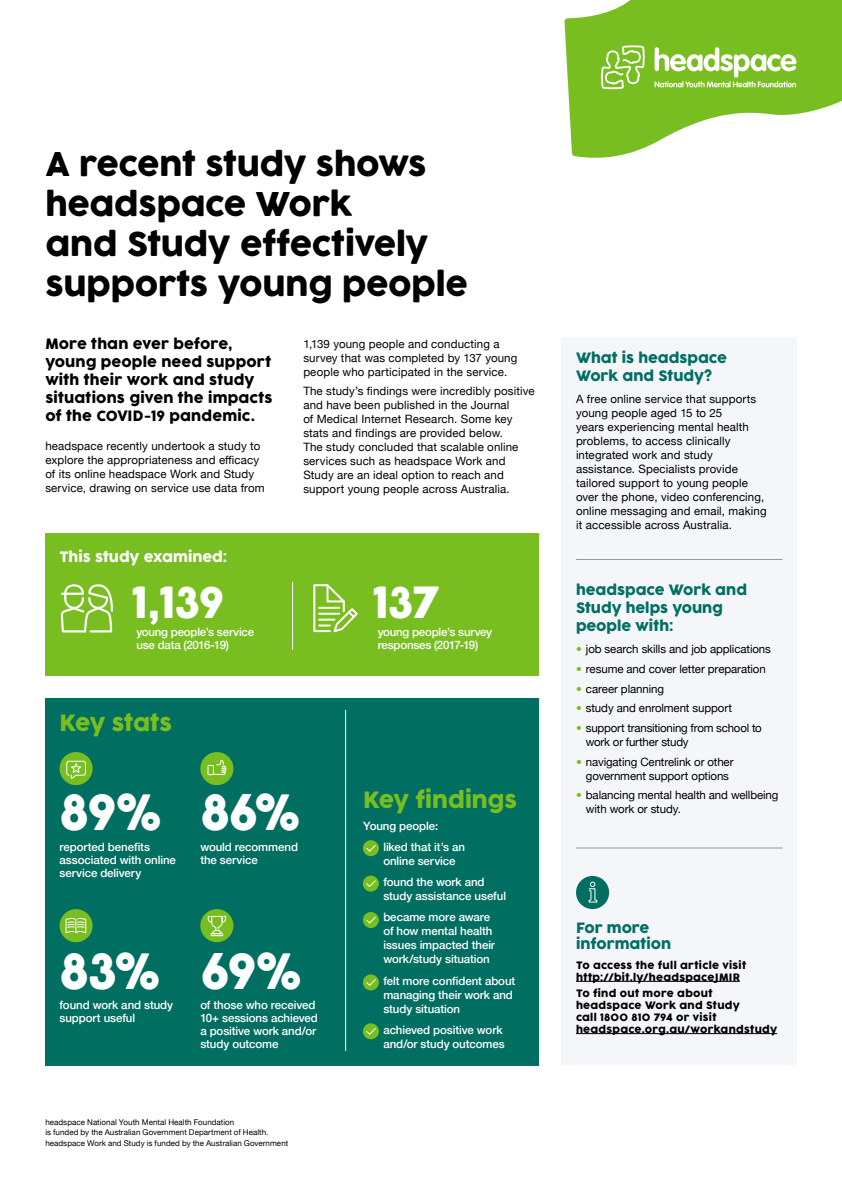
<style>
.page{position:relative;width:842px;height:1191px;background:#fff}
.page>*{position:absolute;margin:0;border:0;box-sizing:border-box;transform-origin:0 0}
.t1{font:48px "Cocogoose";letter-spacing:-.035em;color:#fff}
.t2{font:42px "Cocogoose";letter-spacing:-.025em;color:#fff}
.t3{font:32px/40px "Cocogoose";letter-spacing:-.01em;color:#000}
.t4{font:22px "Cocogoose";letter-spacing:-.015em;color:#78be20}
.t5{font:14px/18px "Cocogoose";letter-spacing:.005em;color:#000}
.t6{font:14px/18px "Cocogoose";letter-spacing:-.005em;color:#006f62}
.t7{font:14px "Cocogoose";letter-spacing:-.005em;color:#fff}
.t8{font:11.5px/14px "Helvetica Neue";letter-spacing:.01em;color:#000}
.t9{font:500 11.5px/13px "Helvetica Neue";letter-spacing:-.01em;color:#fff}
.t10{font:11.5px/19.7px "Helvetica Neue";letter-spacing:-.01em;color:#000}
.t11{font:11.5px/19.7px "Helvetica Neue";letter-spacing:-.015em;color:#000}
.t12{font:10px/12px "Cocogoose";letter-spacing:.025em;color:#000}
.t13{font:8px/10.5px "Helvetica Neue";letter-spacing:.005em;color:#000}
</style>
<div class="page">
<svg style="left:564px;top:0;width:278px;height:158px;fill:#78be20"></svg>
<div style="left:561px;top:337px;width:236px;height:728px;background:#f5f6f9"></div>
<div style="left:45px;top:533px;width:494px;height:143px;background:#78be20"></div>
<hr style="left:292px;top:582px;width:1px;height:67px;background:#fff">
<div style="left:45px;top:698px;width:494px;height:367px;background:#006f62"></div>
<hr style="left:345px;top:710px;width:1px;height:341px;background:#fff">
<hr style="left:576px;top:981px;width:164px;height:1px;background:#000">
<hr style="left:576px;top:1033px;width:201px;height:1px;background:#000">
<div style="left:60px;top:752px;width:33px;height:33px;background:#78be20;border-radius:50%"></div>
<svg style="left:70px;top:763px;width:12px;height:15px"></svg>
<div style="left:66px;top:761px;width:20px;height:14px;border:1px solid #fff;border-radius:2px"></div>
<div style="left:200px;top:752px;width:33px;height:33px;background:#78be20;border-radius:50%"></div>
<svg style="left:214px;top:760px;width:13px;height:15px"></svg>
<div style="left:208px;top:765px;width:6px;height:10px;border:1px solid #fff"></div>
<div style="left:576px;top:876px;width:33px;height:33px;background:#006f62;border-radius:50%"></div>
<svg style="left:588px;top:881px;width:10px;height:22px"></svg>
<div style="left:200px;top:909px;width:33px;height:33px;background:#78be20;border-radius:50%"></div>
<svg style="left:207px;top:915px;width:19px;height:21px"></svg>
<div style="left:60px;top:909px;width:33px;height:33px;background:#78be20;border-radius:50%"></div>
<svg style="left:65px;top:917px;width:22px;height:17px"></svg>
<svg style="left:363px;top:840px;width:16px;height:16px"></svg>
<svg style="left:365px;top:844px;width:12px;height:8px"></svg>
<svg style="left:363px;top:875px;width:16px;height:16px"></svg>
<svg style="left:365px;top:879px;width:12px;height:9px"></svg>
<svg style="left:363px;top:912px;width:16px;height:16px"></svg>
<svg style="left:365px;top:915px;width:12px;height:9px"></svg>
<div style="left:363px;top:974px;width:16px;height:16px;background:#78be20;border-radius:50%"></div>
<svg style="left:366px;top:979px;width:10px;height:7px"></svg>
<div style="left:363px;top:1023px;width:16px;height:16px;background:#78be20;border-radius:50%"></div>
<svg style="left:366px;top:1028px;width:10px;height:7px"></svg>
<svg style="left:60px;top:584px;width:53px;height:49px"></svg>
<svg style="left:313px;top:584px;width:45px;height:49px"></svg>
<hr style="left:576px;top:559px;width:206px;height:1px;background:#90979e">
<hr style="left:576px;top:848px;width:206px;height:1px;background:#90979e">
<svg style="left:601px;top:45px;width:44px;height:44px"></svg>
<svg style="left:655px;top:47px;width:141px;height:40px"></svg>
<h3 class="t3" style="left:45px;top:146px;width:424px">A recent study shows headspace Work<br>and Study effectively supports young people</h3>
<p class="t5" style="left:45px;top:335px;width:229px">More than ever before, young people need support with their work and study situations given the impacts of the COVID-19 pandemic.</p>
<p class="t8" style="left:45px;top:439px;width:221px">headspace recently undertook a study to explore the appropriateness and efficacy of its online headspace Work and Study service, drawing on service use data from</p>
<p class="t7" style="left:60px;top:547px;width:169px">This study examined:</p>
<h2 class="t2" style="left:132px;top:573px;width:94px">1,139</h2>
<p class="t9" style="left:136px;top:624px;width:119px">young people’s service use data (2016-19)</p>
<h3 class="t4" style="left:60px;top:707px;width:114px">Key stats</h3>
<p class="t8" style="left:303px;top:338px;width:216px">1,139 young people and conducting a survey that was completed by 137 young people who participated in the service.</p>
<p class="t8" style="left:303px;top:384px;width:233px">The study’s findings were incredibly positive and have been published in the Journal<br>of Medical Internet Research. Some key stats and findings are provided below.<br>The study concluded that scalable online services such as headspace Work and Study are an ideal option to reach and support young people across Australia.</p>
<h2 class="t2" style="left:373px;top:573px;width:68px">137</h2>
<p class="t9" style="left:378px;top:624px;width:116px">young people’s survey responses (2017-19)</p>
<h1 class="t1" style="left:60px;top:779px;width:103px">89%</h1>
<p class="t9" style="left:60px;top:839px;width:118px">reported benefits associated with online service delivery</p>
<h1 class="t1" style="left:200px;top:779px;width:101px">86%</h1>
<p class="t9" style="left:200px;top:839px;width:99px">would recommend the service</p>
<h1 class="t1" style="left:60px;top:938px;width:102px">83%</h1>
<p class="t9" style="left:60px;top:997px;width:115px">found work and study support useful</p>
<h1 class="t1" style="left:200px;top:938px;width:102px">69%</h1>
<p class="t9" style="left:200px;top:997px;width:119px">of those who received<br>10+ sessions achieved a positive work and/or study outcome</p>
<p class="t13" style="left:45px;top:1117px;width:244px">headspace National Youth Mental Health Foundation<br>is funded by the Australian Government Department of Health. headspace Work and Study is funded by the Australian Government</p>
<h3 class="t4" style="left:363px;top:784px;width:155px">Key findings</h3>
<p class="t9" style="left:383px;top:814px;width:83px;line-height:21.1px;text-indent:-20px">Young people: liked that it’s an</p>
<p class="t9" style="left:383px;top:849px;width:103px;line-height:21.1px">online service found the work and</p>
<p class="t9" style="left:383px;top:884px;width:124px;line-height:21.1px">study assistance useful became more aware</p>
<p class="t9" style="left:383px;top:923px;width:113px;line-height:14px">of how mental health issues impacted their work/study situation</p>
<p class="t9" style="left:383px;top:972px;width:133px;line-height:14px">felt more confident about managing their work and study situation</p>
<p class="t9" style="left:383px;top:1021px;width:123px;line-height:14px">achieved positive work and/or study outcomes</p>
<p class="t6" style="left:576px;top:350px;width:153px">What is headspace<br>Work and Study?</p>
<p class="t8" style="left:576px;top:393px;width:192px">A free online service that supports young people aged 15 to 25<br>years experiencing mental health problems, to access clinically integrated work and study assistance. Specialists provide tailored support to young people over the phone, video conferencing, online messaging and email, making it accessible across Australia.</p>
<p class="t6" style="left:576px;top:582px;width:173px">headspace Work and<br>Study helps young people with:</p>
<p class="t10" style="left:586px;top:640px;width:187px">job search skills and job applications resume and cover letter preparation career planning<br>study and enrolment support support transitioning from school to</p>
<p class="t11" style="left:586px;top:733px;width:149px">work or further study navigating Centrelink or other</p>
<p class="t10" style="left:586px;top:766px;width:194px">government support options balancing mental health and wellbeing</p>
<p class="t10" style="left:586px;top:800px;width:96px">with work or study.</p>
<p class="t6" style="left:576px;top:920px;width:97px;line-height:16px">For more information</p>
<p class="t12" style="left:576px;top:959px;width:172px">To access the full article visit http://bit.ly/headspaceJMIR</p>
<p class="t12" style="left:576px;top:987px;width:203px">To find out more about headspace Work and Study<br>call 1800 810 794 or visit headspace.org.au/workandstudy</p>
</div>
